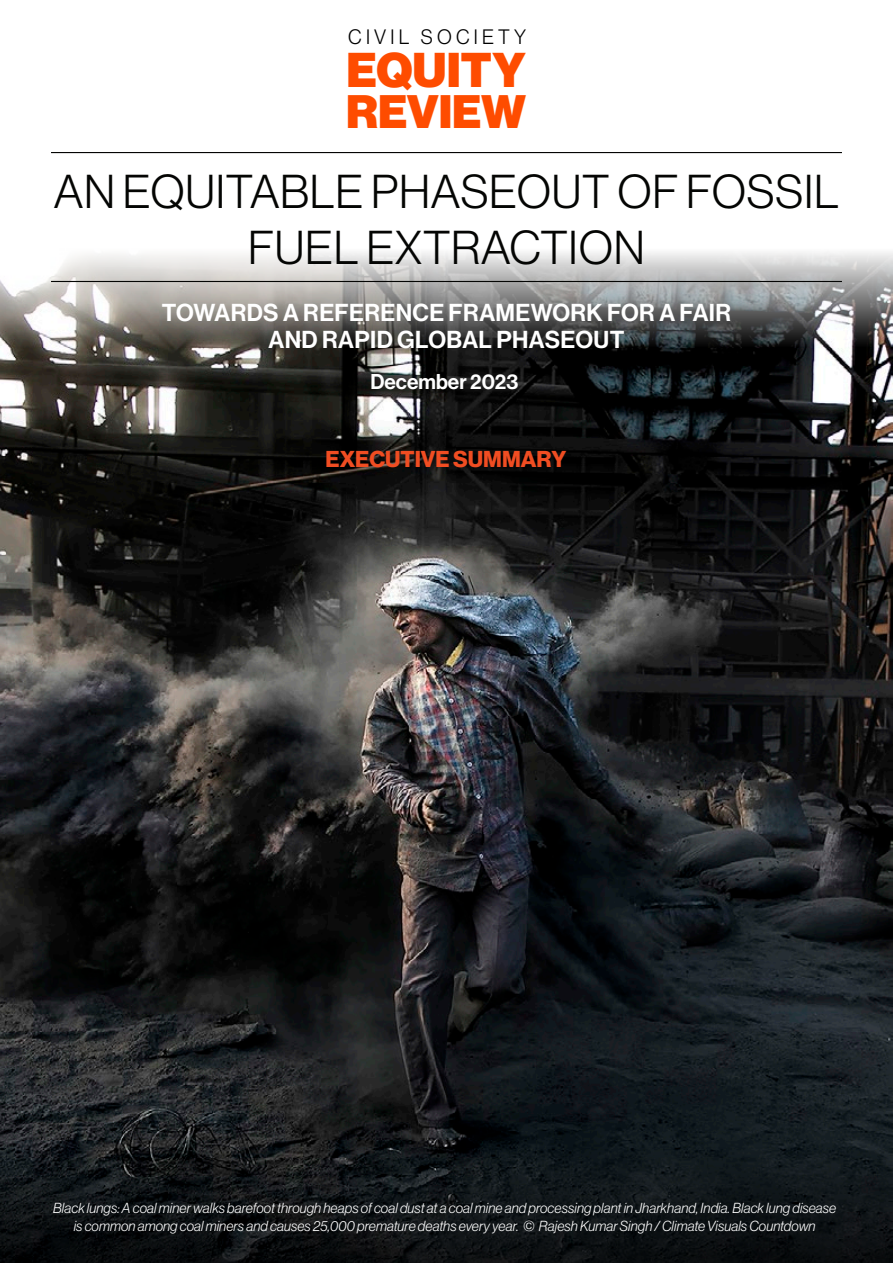
<style>
.page{position:relative;width:893px;height:1263px;background:#fff}
.page>*{position:absolute;margin:0;border:0;box-sizing:border-box;transform-origin:0 0}
.t1{font:900 47.85px "Neue Haas Display";color:#fe4c00}
.cover_title{font:46.5px/55.5px "N Haas Grotesk DS Pro 45 Lt";letter-spacing:.015em;color:#040503;text-align:center}
.t2{font:900 45.9px "Neue Haas Display";color:#fe4c00}
.subhead{font:24px/27px "N Haas Grotesk DS Pro 65 Md";letter-spacing:.015em;color:#fff;text-align:center}
.t3{font:700 22.5px "Neue Haas Display";color:#f04d22}
.subhead-2{font:21px "N Haas Grotesk DS Pro 65 Md";color:#fff}
.t4{font:20.4px "N Haas Grotesk DS Pro 45 Lt";letter-spacing:.21em;color:#000}
.image_caption{font:14.25px/18px "N Haas Grotesk DS Pro 46 Lt It";letter-spacing:.005em;color:#fff;text-align:center}
</style>
<div class="page">
<img style="left:0;top:347px;width:892px;height:799px">
<svg style="left:0;top:1146px;width:893px;height:117px;background:#0f1316"></svg>
<svg style="left:0;top:252px;width:893px;height:95px;background:#9b9a98"></svg>
<hr style="left:51px;top:152px;width:791px;height:1px;background:#040503">
<hr style="left:51px;top:281px;width:791px;height:1px;background:#040503">
<p class="t4" style="left:348px;top:25px;width:180px">CIVIL SOCIETY</p>
<p class="t1" style="left:346px;top:42px;width:181px">EQUITY</p>
<p class="t2" style="left:346px;top:85px;width:181px">REVIEW</p>
<p class="cover_title" style="left:54px;top:164px;width:787px">AN EQUITABLE PHASEOUT OF FOSSIL<br>FUEL EXTRACTION</p>
<p class="subhead" style="left:162px;top:299px;width:571px">TOWARDS A REFERENCE FRAMEWORK FOR A FAIR<br>AND RAPID GLOBAL PHASEOUT</p>
<p class="subhead-2" style="left:370px;top:370px;width:149px">December 2023</p>
<h3 class="t3" style="left:326px;top:446px;width:242px">EXECUTIVE SUMMARY</h3>
<p class="image_caption" style="left:53px;top:1199px;width:785px">Black lungs: A coal miner walks barefoot through heaps of coal dust at a coal mine and processing plant in Jharkhand, India. Black lung disease is common among coal miners and causes 25,000 premature deaths every year. © Rajesh Kumar Singh / Climate Visuals Countdown</p>
</div>
